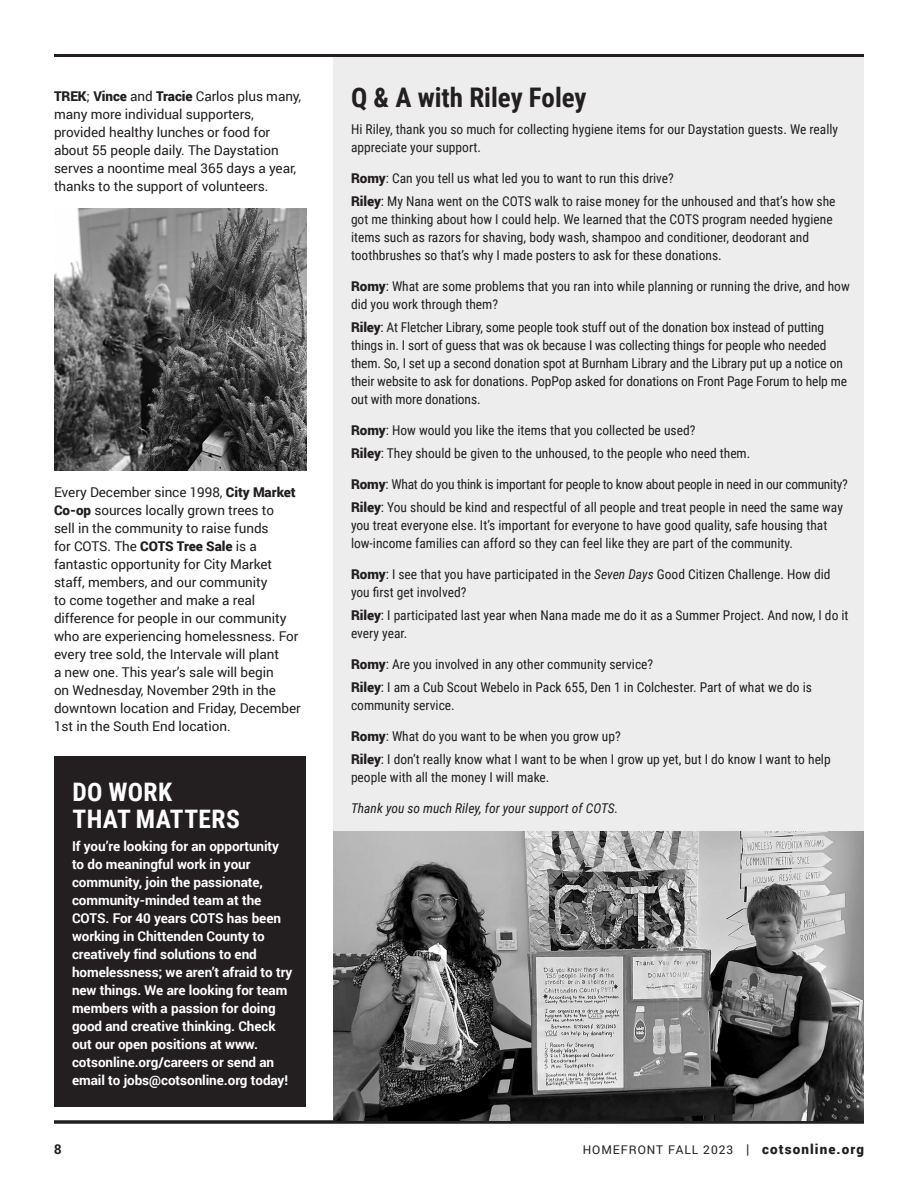
<style>
.page{position:relative;width:918px;height:1188px;background:#fff}
.page>*{position:absolute;margin:0;border:0;box-sizing:border-box;transform-origin:0 0}
.SUBHEAD{font:700 27px "Roboto Condensed";color:#231f20}
._24PT_HEAD{font:700 25.5px/27px "Roboto Condensed";letter-spacing:.015em;color:#fff}
.TEXT{font:13.5px/18px "Roboto Condensed";color:#231f20}
.VILLAGE_TEXT{font:13.5px/18px "Roboto";letter-spacing:-.005em;color:#231f20}
.SIDEBAR{font:700 13.5px/18px "Roboto";letter-spacing:-.005em;color:#fff}
.TEXT-2{font:13.5px "Roboto Condensed";letter-spacing:-.02em;color:#231f20}
.TEXT-3{font:italic 13.5px "Roboto Condensed";color:#231f20}
.t1{font:700 13.5px "Roboto Slab";color:#231f20}
.t2{font:12px "Roboto";letter-spacing:.08em;color:#231f20}
.s1{font-weight:900}
.s2{font-family:"Roboto";font-weight:900}
.s3{font-style:italic}
.s4{font-size:13.5px}
.s5{font-weight:900;font-size:13.5px}
</style>
<div class="page">
<svg style="left:54px;top:1120px;width:810px;height:4px;background:#373434"></svg>
<hr style="left:54px;top:54px;width:810px;height:3px;background:#231f20">
<div style="left:333px;top:57px;width:531px;height:792px;background:#ededee"></div>
<img style="left:333px;top:831px;width:531px;height:289px">
<div style="left:54px;top:757px;width:252px;height:350px;background:#231f20"></div>
<img style="left:54px;top:209px;width:253px;height:262px">
<p class="VILLAGE_TEXT" style="left:54px;top:86px;width:249px"><span class="s1">TREK</span>; <span class="s1">Vince</span> and <span class="s1">Tracie</span> Carlos plus many, many more individual supporters, provided healthy lunches or food for about 55 people daily. The Daystation serves a noontime meal 365 days a year, thanks to the support of volunteers.</p>
<p class="VILLAGE_TEXT" style="left:54px;top:482px;width:248px">Every December since 1998, <span class="s1">City Market Co-op</span> sources locally grown trees to<br>sell in the community to raise funds<br>for COTS. The <span class="s1">COTS Tree Sale</span> is a fantastic opportunity for City Market staff, members, and our community<br>to come together and make a real difference for people in our community who are experiencing homelessness. For every tree sold, the Intervale will plant<br>a new one. This year’s sale will begin<br>on Wednesday, November 29th in the downtown location and Friday, December 1st in the South End location.</p>
<p class="_24PT_HEAD" style="left:72px;top:778px;width:169px">DO WORK<br>THAT MATTERS</p>
<p class="SIDEBAR" style="left:72px;top:836px;width:222px">If you’re looking for an opportunity to do meaningful work in your community, join the passionate, community-minded team at the COTS. For 40 years COTS has been working in Chittenden County to creatively find solutions to end homelessness; we aren’t afraid to try new things. We are looking for team members with a passion for doing good and creative thinking. Check out our open positions at www. cotsonline.org/careers or send an email to jobs@cotsonline.org today!</p>
<p class="SUBHEAD" style="left:351px;top:78px;width:237px">Q &amp; A with Riley Foley</p>
<p class="TEXT" style="left:351px;top:119px;width:489px">Hi Riley, thank you so much for collecting hygiene items for our Daystation guests. We really appreciate your support.</p>
<p class="TEXT" style="left:351px;top:169px;width:325px"><span class="s2">Romy</span>: Can you tell us what led you to want to run this drive?</p>
<p class="TEXT" style="left:351px;top:191px;width:486px"><span class="s2">Riley</span>: My Nana went on the COTS walk to raise money for the unhoused and that’s how she got me thinking about how I could help. We learned that the COTS program needed hygiene items such as razors for shaving, body wash, shampoo and conditioner, deodorant and toothbrushes so that’s why I made posters to ask for these donations.</p>
<p class="TEXT" style="left:351px;top:277px;width:500px"><span class="s2">Romy</span>: What are some problems that you ran into while planning or running the drive, and how did you work through them?</p>
<p class="TEXT" style="left:351px;top:317px;width:498px"><span class="s2">Riley</span>: At Fletcher Library, some people took stuff out of the donation box instead of putting things in. I sort of guess that was ok because I was collecting things for people who needed them. So, I set up a second donation spot at Burnham Library and the Library put up a notice on their website to ask for donations. PopPop asked for donations on Front Page Forum to help me out with more donations.</p>
<p class="TEXT" style="left:351px;top:421px;width:346px"><span class="s2">Romy</span>: How would you like the items that you collected be used?</p>
<p class="TEXT" style="left:351px;top:443px;width:401px"><span class="s2">Riley</span>: They should be given to the unhoused, to the people who need them.</p>
<p class="TEXT-2" style="left:351px;top:475px;width:498px"><span class="s2">Romy</span>: What do you think is important for people to know about people in need in our community?</p>
<p class="TEXT" style="left:351px;top:497px;width:493px"><span class="s2">Riley</span>: You should be kind and respectful of all people and treat people in need the same way you treat everyone else. It’s important for everyone to have good quality, safe housing that low-income families can afford so they can feel like they are part of the community.</p>
<p class="TEXT" style="left:351px;top:565px;width:481px"><span class="s2">Romy</span>: I see that you have participated in the <span class="s3">Seven Days</span> Good Citizen Challenge. How did you first get involved?</p>
<p class="TEXT" style="left:351px;top:605px;width:499px"><span class="s2">Riley</span>: I participated last year when Nana made me do it as a Summer Project. And now, I do it every year.</p>
<p class="TEXT" style="left:351px;top:655px;width:304px"><span class="s2">Romy</span>: Are you involved in any other community service?</p>
<p class="TEXT" style="left:351px;top:677px;width:463px"><span class="s2">Riley</span>: I am a Cub Scout Webelo in Pack 655, Den 1 in Colchester. Part of what we do is community service.</p>
<p class="TEXT" style="left:351px;top:727px;width:271px"><span class="s2">Romy</span>: What do you want to be when you grow up?</p>
<p class="TEXT" style="left:351px;top:749px;width:481px"><span class="s2">Riley</span>: I don’t really know what I want to be when I grow up yet, but I do know I want to help people with all the money I will make.</p>
<p class="TEXT-3" style="left:351px;top:799px;width:269px">Thank you so much Riley, for your support of COTS.</p>
<p class="t1" style="left:54px;top:1139px;width:9px">8</p>
<p class="t2" style="left:583px;top:1141px;width:283px">HOMEFRONT FALL 2023 <span class="s4">|</span> <span class="s5">cotsonline.org</span></p>
</div>
